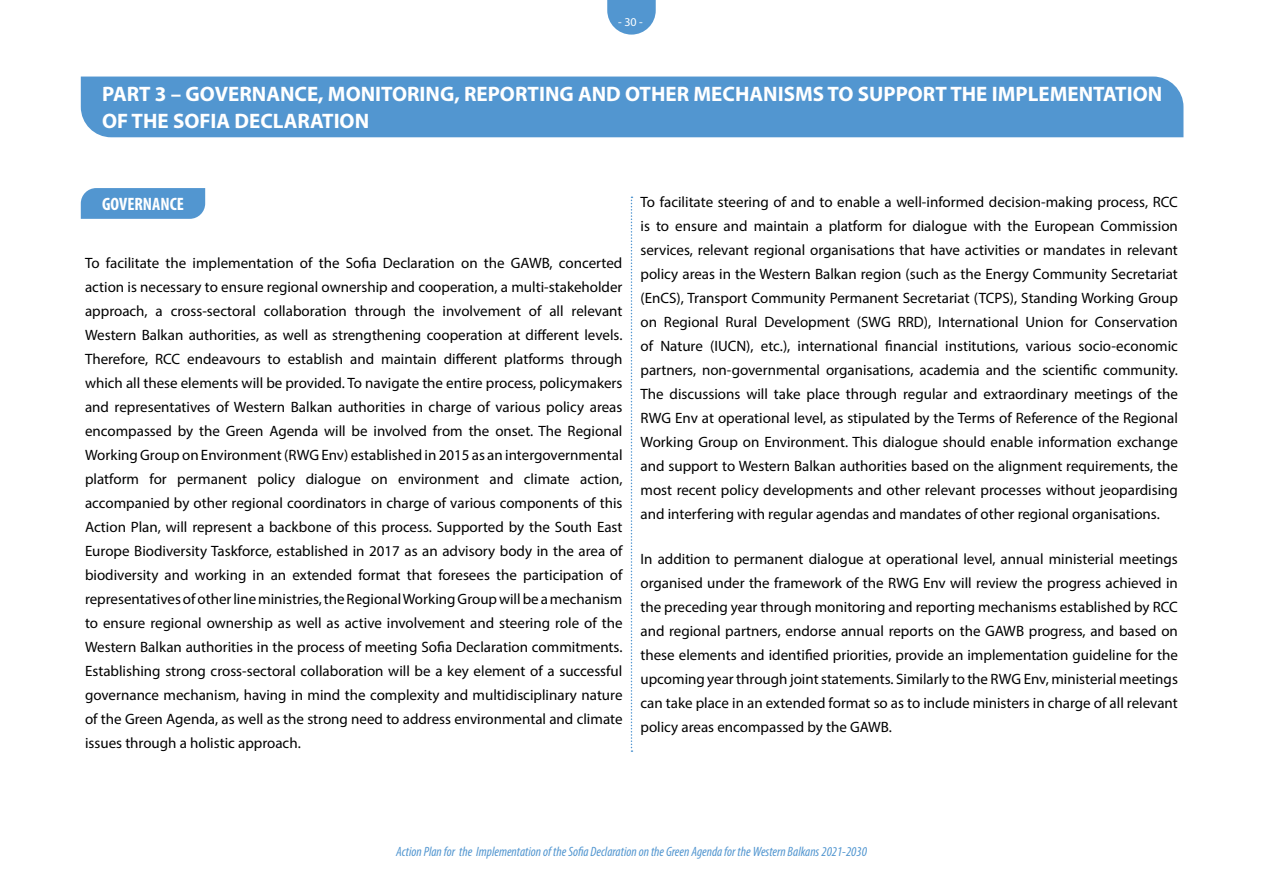
<style>
.page{position:relative;width:1263px;height:893px;background:#fff}
.page>*{position:absolute;margin:0;border:0;box-sizing:border-box;transform-origin:0 0}
.t1{font:700 21px/27px "Myriad Pro";color:#fff}
.t2{font:700 condensed 18px "Myriad Pro";color:#fff}
.t3{font:15px/24px "Myriad Pro";color:#000;text-align:justify}
.t4{font:italic condensed 13.5px "Myriad Pro";color:#5296d0}
.t5{font:12px "Myriad Pro";color:#fff}
</style>
<div class="page">
<svg style="left:607px;top:0;width:49px;height:35px;background:#6fa7d7"></svg>
<div style="left:81px;top:77px;width:1102px;height:60px;background:#5296d0"></div>
<svg style="left:81px;top:188px;width:124px;height:31px;background:#5799d1"></svg>
<svg style="left:631px;top:197px;width:1px;height:555px"></svg>
<p class="t5" style="left:618px;top:14px;width:26px">- 30 -</p>
<h1 class="t1" style="left:102px;top:80px;width:1062px">PART 3 – GOVERNANCE, MONITORING, REPORTING AND OTHER MECHANISMS TO SUPPORT THE IMPLEMENTATION<br>OF THE SOFIA DECLARATION</h1>
<p class="t2" style="left:102px;top:193px;width:83px">GOVERNANCE</p>
<p class="t3" style="left:85px;top:251px;width:539px">To facilitate the implementation of the Sofia Declaration on the GAWB, concerted action is necessary to ensure regional ownership and cooperation, a multi-stakeholder approach, a cross-sectoral collaboration through the involvement of all relevant Western Balkan authorities, as well as strengthening cooperation at different levels.<br>Therefore, RCC endeavours to establish and maintain different platforms through which all these elements will be provided. To navigate the entire process, policymakers and representatives of Western Balkan authorities in charge of various policy areas encompassed by the Green Agenda will be involved from the onset. The Regional Working Group on Environment (RWG Env) established in 2015 as an intergovernmental platform for permanent policy dialogue on environment and climate action, accompanied by other regional coordinators in charge of various components of this Action Plan, will represent a backbone of this process. Supported by the South East Europe Biodiversity Taskforce, established in 2017 as an advisory body in the area of biodiversity and working in an extended format that foresees the participation of representatives of other line ministries, the Regional Working Group will be a mechanism to ensure regional ownership as well as active involvement and steering role of the Western Balkan authorities in the process of meeting Sofia Declaration commitments.<br>Establishing strong cross-sectoral collaboration will be a key element of a successful governance mechanism, having in mind the complexity and multidisciplinary nature of the Green Agenda, as well as the strong need to address environmental and climate issues through a holistic approach.</p>
<p class="t3" style="left:640px;top:190px;width:539px">To facilitate steering of and to enable a well-informed decision-making process, RCC is to ensure and maintain a platform for dialogue with the European Commission services, relevant regional organisations that have activities or mandates in relevant policy areas in the Western Balkan region (such as the Energy Community Secretariat (EnCS), Transport Community Permanent Secretariat (TCPS), Standing Working Group on Regional Rural Development (SWG RRD), International Union for Conservation of Nature (IUCN), etc.), international financial institutions, various socio-economic partners, non-governmental organisations, academia and the scientific community.<br>The discussions will take place through regular and extraordinary meetings of the RWG Env at operational level, as stipulated by the Terms of Reference of the Regional Working Group on Environment. This dialogue should enable information exchange and support to Western Balkan authorities based on the alignment requirements, the most recent policy developments and other relevant processes without jeopardising and interfering with regular agendas and mandates of other regional organisations.</p>
<p class="t3" style="left:640px;top:547px;width:539px">In addition to permanent dialogue at operational level, annual ministerial meetings organised under the framework of the RWG Env will review the progress achieved in the preceding year through monitoring and reporting mechanisms established by RCC and regional partners, endorse annual reports on the GAWB progress, and based on these elements and identified priorities, provide an implementation guideline for the upcoming year through joint statements. Similarly to the RWG Env, ministerial meetings can take place in an extended format so as to include ministers in charge of all relevant policy areas encompassed by the GAWB.</p>
<p class="t4" style="left:396px;top:843px;width:472px">Action Plan for the Implementation of the Sofia Declaration on the Green Agenda for the Western Balkans 2021-2030</p>
</div>
